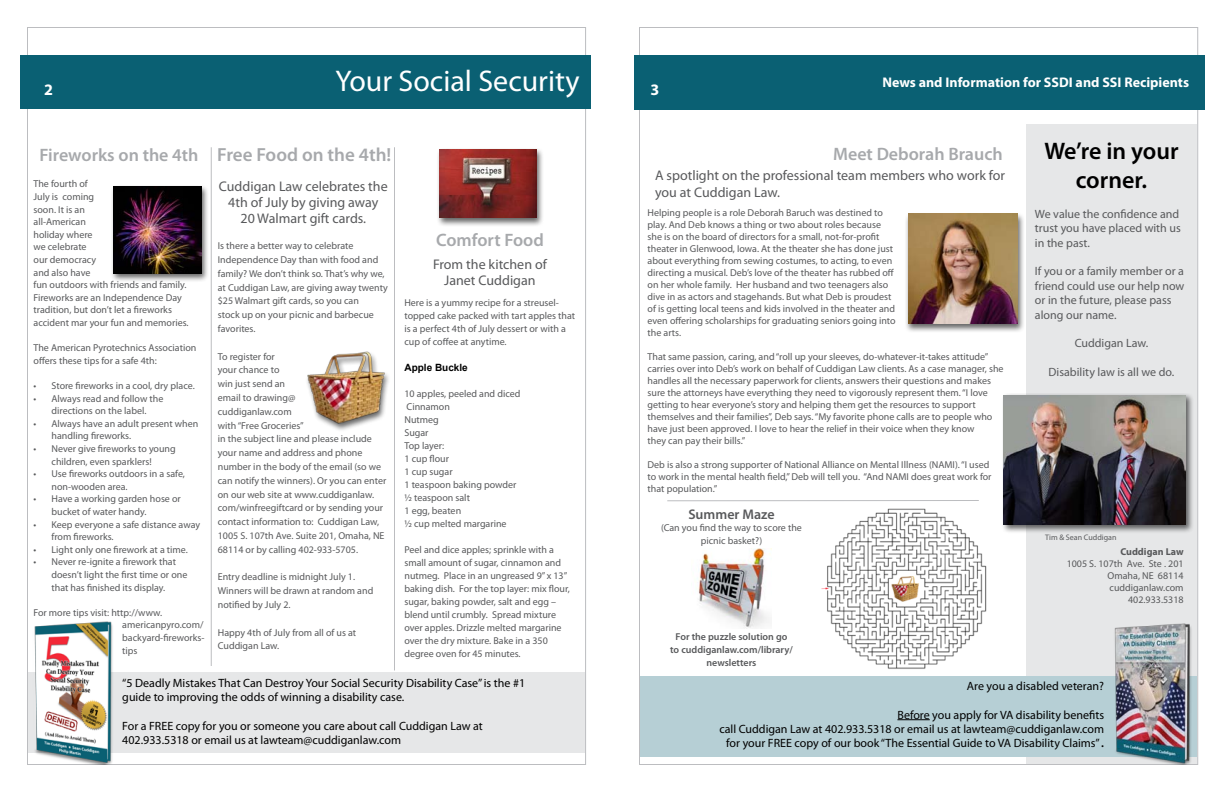
<style>
.page{position:relative;width:1224px;height:792px;background:#fff}
.page>*{position:absolute;margin:0;border:0;box-sizing:border-box;transform-origin:0 0}
.t1{font:30px "Myriad Pro";color:#fff}
.t2{font:600 24px/28.8px "Myriad Pro";color:#000;text-align:center}
.t3{font:600 18px "Myriad Pro";color:#a7a9ac}
.t4{font:700 16px "Myriad Pro";color:#fff}
.t5{font:14px/16px "Myriad Pro";color:#58595b;text-align:center}
.t6{font:700 14px "Myriad Pro";color:#fff}
.t7{font:600 14px "Myriad Pro";color:#58595b}
.t8{font:12px/14.4px "Myriad Pro";color:#000}
.t9{font:12px/14.4px "Myriad Pro";color:#58595b}
.t10{font:10px/12.6px "Myriad Pro";color:#58595b}
.t11{font:600 10px/13px "Myriad Pro";color:#58595b;text-align:center}
.t12{font:700 10px "Myriad Pro";color:#58595b}
.t13{font:700 10px "Arial";color:#000}
.t14{font:8px "Myriad Pro";color:#58595b}
.s1{font-size:19px}
.s2{font-weight:600}
</style>
<div class="page">
<div style="left:1026px;top:124px;width:171px;height:640px;background:#e6e7e8"></div>
<div style="left:27px;top:672px;width:558px;height:81px;background:#e6e7e8"></div>
<div style="left:639px;top:676px;width:558px;height:81px;background:#b6cfd5"></div>
<div style="left:21px;top:55px;width:570px;height:54px;background:#0a6073"></div>
<div style="left:634px;top:55px;width:571px;height:54px;background:#0a6073"></div>
<hr style="left:897px;top:719px;width:33px;height:1px;background:#000">
<hr style="left:211px;top:147px;width:1px;height:519px;background:#bcbdc0">
<hr style="left:394px;top:147px;width:1px;height:523px;background:#bcbdc0">
<div style="left:304px;top:351px;width:87px;height:81px;background:#000;opacity:.6"></div>
<img style="left:305px;top:352px;width:83px;height:74px">
<div style="left:1001px;top:393px;width:193px;height:141px;background:#000;opacity:.6"></div>
<img style="left:1004px;top:395px;width:181px;height:130px">
<img style="left:698px;top:548px;width:74px;height:80px">
<hr style="left:667px;top:500px;width:312px;height:1px;background:#bcbdc0">
<img style="left:1112px;top:623px;width:85px;height:142px">
<img style="left:31px;top:621px;width:87px;height:144px">
<div style="left:436px;top:147px;width:108px;height:80px;background:#000;opacity:.6"></div>
<img style="left:439px;top:149px;width:97px;height:69px">
<img style="left:821px;top:508px;width:166px;height:161px">
<div style="left:110px;top:184px;width:99px;height:99px;background:#000;opacity:.6"></div>
<img style="left:114px;top:186px;width:87px;height:87px">
<div style="left:905px;top:212px;width:120px;height:121px;background:#000;opacity:.6"></div>
<img style="left:908px;top:214px;width:109px;height:109px">
<h1 class="t1" style="left:335px;top:62px;width:246px">Your Social Security</h1>
<h3 class="t6" style="left:882px;top:73px;width:308px">News and Information for SSDI and SSI Recipients</h3>
<h3 class="t4" style="left:44px;top:79px;width:10px">2</h3>
<h3 class="t4" style="left:650px;top:79px;width:10px">3</h3>
<h3 class="t3" style="left:39px;top:144px;width:353px">Fireworks on the 4th <span class="s1">Free Food on the 4th!</span></h3>
<h3 class="t3" style="left:833px;top:143px;width:171px">Meet Deborah Brauch</h3>
<p class="t10" style="left:34px;top:178px;width:157px">The fourth of<br>July is coming<br>soon. It is an<br>all-American<br>holiday where<br>we celebrate<br>our democracy<br>and also have<br>fun outdoors with friends and family.<br>Fireworks are an Independence Day tradition, but don’t let a fireworks accident mar your fun and memories.</p>
<p class="t10" style="left:34px;top:341px;width:164px">The American Pyrotechnics Association offers these tips for a safe 4th:</p>
<p class="t10" style="left:34px;top:379px;width:163px">• Store fireworks in a cool, dry place.</p>
<p class="t10" style="left:34px;top:392px;width:131px;text-align:center">• Always read and follow the directions on the label.</p>
<p class="t10" style="left:52px;top:417px;width:148px;text-indent:-18px">• Always have an adult present when handling fireworks.</p>
<p class="t10" style="left:52px;top:442px;width:126px;text-indent:-18px">• Never give fireworks to young children, even sparklers!</p>
<p class="t10" style="left:52px;top:467px;width:135px;text-indent:-18px">• Use fireworks outdoors in a safe, non-wooden area.</p>
<p class="t10" style="left:52px;top:493px;width:131px;text-indent:-18px">• Have a working garden hose or bucket of water handy.</p>
<p class="t10" style="left:52px;top:518px;width:150px;text-indent:-18px">• Keep everyone a safe distance away from fireworks.</p>
<p class="t10" style="left:34px;top:543px;width:156px">• Light only one firework at a time.</p>
<p class="t10" style="left:52px;top:556px;width:137px;text-indent:-18px">• Never re-ignite a firework that doesn’t light the first time or one that has finished its display.</p>
<p class="t10" style="left:122px;top:606px;width:84px;text-indent:-89px">For more tips visit: http://www. americanpyro.com/ backyard-fireworks&shy;tips</p>
<h3 class="t5" style="left:219px;top:178px;width:170px">Cuddigan Law celebrates the<br>4th of July by giving away<br>20 Walmart gift cards.</h3>
<p class="t10" style="left:218px;top:239px;width:172px;line-height:13.8px">Is there a better way to celebrate<br>Independence Day than with food and family? We don’t think so. That’s why we, at Cuddigan Law, are giving away twenty $25 Walmart gift cards, so you can<br>stock up on your picnic and barbecue favorites.</p>
<p class="t10" style="left:218px;top:349px;width:170px;line-height:13.8px">To register for<br>your chance to<br>win just send an<br>email to drawing@<br>cuddiganlaw.com<br>with “Free Groceries”<br>in the subject line and please include your name and address and phone number in the body of the email (so we can notify the winners). Or you can enter on our web site at www.cuddiganlaw. com/winfreegiftcard or by sending your contact information to: Cuddigan Law,<br>1005 S. 107th Ave. Suite 201, Omaha, NE<br>68114 or by calling 402-933-5705.</p>
<p class="t10" style="left:218px;top:570px;width:157px;line-height:13.8px">Entry deadline is midnight July 1.<br>Winners will be drawn at random and notified by July 2.</p>
<p class="t10" style="left:218px;top:625px;width:140px;line-height:13.8px">Happy 4th of July from all of us at<br>Cuddigan Law.</p>
<h3 class="t3" style="left:436px;top:228px;width:109px">Comfort Food</h3>
<h3 class="t5" style="left:433px;top:256px;width:115px">From the kitchen of<br>Janet Cuddigan</h3>
<p class="t10" style="left:404px;top:296px;width:172px;line-height:13px">Here is a yummy recipe for a streusel&shy;topped cake packed with tart apples that is a perfect 4th of July dessert or with a cup of coffee at anytime.</p>
<p class="t13" style="left:404px;top:361px;width:65px">Apple Buckle</p>
<p class="t10" style="left:404px;top:387px;width:118px;line-height:13px">10 apples, peeled and diced<br>Cinnamon<br>Nutmeg<br>Sugar<br>Top layer:<br>1 cup flour<br>1 cup sugar<br>1 teaspoon baking powder ½ teaspoon salt<br>1 egg, beaten<br>½ cup melted margarine</p>
<p class="t10" style="left:404px;top:543px;width:167px;line-height:13px">Peel and dice apples; sprinkle with a small amount of sugar, cinnamon and nutmeg. Place in an ungreased 9” x 13” baking dish. For the top layer: mix flour, sugar, baking powder, salt and egg – blend until crumbly. Spread mixture over apples. Drizzle melted margarine over the dry mixture. Bake in a 350 degree oven for 45 minutes.</p>
<h3 class="t5" style="left:655px;top:167px;width:352px;line-height:17px;text-align:left">A spotlight on the professional team members who work for you at Cuddigan Law.</h3>
<p class="t10" style="left:648px;top:206px;width:250px;line-height:12px">Helping people is a role Deborah Baruch was destined to play. And Deb knows a thing or two about roles because she is on the board of directors for a small, not-for-profit theater in Glenwood, Iowa. At the theater she has done just about everything from sewing costumes, to acting, to even directing a musical. Deb’s love of the theater has rubbed off on her whole family. Her husband and two teenagers also dive in as actors and stagehands. But what Deb is proudest of is getting local teens and kids involved in the theater and even offering scholarships for graduating seniors going into the arts.</p>
<p class="t10" style="left:648px;top:350px;width:358px;line-height:12px">That same passion, caring, and “roll up your sleeves, do-whatever-it-takes attitude” carries over into Deb’s work on behalf of Cuddigan Law clients. As a case manager, she handles all the necessary paperwork for clients, answers their questions and makes sure the attorneys have everything they need to vigorously represent them. “I love getting to hear everyone’s story and helping them get the resources to support themselves and their families”, Deb says. “My favorite phone calls are to people who have just been approved. I love to hear the relief in their voice when they know<br>they can pay their bills.”</p>
<p class="t10" style="left:648px;top:458px;width:345px;line-height:12px">Deb is also a strong supporter of National Alliance on Mental Illness (NAMI). “I used to work in the mental health field,” Deb will tell you. “And NAMI does great work for that population.”</p>
<h3 class="t7" style="left:688px;top:505px;width:88px">Summer Maze</h3>
<p class="t10" style="left:661px;top:521px;width:142px;line-height:13px;text-align:center">(Can you find the way to score the picnic basket?)</p>
<p class="t11" style="left:670px;top:630px;width:124px">For the puzzle solution go to cuddiganlaw.com/library/ newsletters</p>
<h2 class="t2" style="left:1044px;top:136px;width:136px">We’re in your corner.</h2>
<p class="t9" style="left:1035px;top:206px;width:147px">We value the confidence and trust you have placed with us in the past.</p>
<p class="t9" style="left:1035px;top:264px;width:151px">If you or a family member or a friend could use our help now or in the future, please pass along our name.</p>
<p class="t9" style="left:1075px;top:336px;width:75px">Cuddigan Law.</p>
<p class="t9" style="left:1049px;top:365px;width:127px">Disability law is all we do.</p>
<p class="t14" style="left:1045px;top:532px;width:73px">Tim &amp; Sean Cuddigan</p>
<p class="t12" style="left:1120px;top:545px;width:65px">Cuddigan Law</p>
<p class="t10" style="left:1067px;top:558px;width:118px;line-height:12px;text-align:right">1005 S. 107th Ave. Ste . 201<br>Omaha, NE 68114 cuddiganlaw.com<br>402.933.5318</p>
<p class="t8" style="left:122px;top:675px;width:404px">“5 Deadly Mistakes That Can Destroy Your Social Security Disability Case” is the #1 guide to improving the odds of winning a disability case.</p>
<p class="t8" style="left:122px;top:719px;width:362px">For a FREE copy for you or someone you care about call Cuddigan Law at<br>402.933.5318 or email us at lawteam@cuddiganlaw.com</p>
<p class="t8" style="left:967px;top:678px;width:139px">Are you a disabled veteran?</p>
<p class="t8" style="left:719px;top:707px;width:386px;text-align:right">Before you apply for VA disability benefits<br>call Cuddigan Law at 402.933.5318 or email us at lawteam@cuddiganlaw.com for your FREE copy of our book “The Essential Guide to VA Disability Claims” <span class="s2">.</span></p>
</div>
